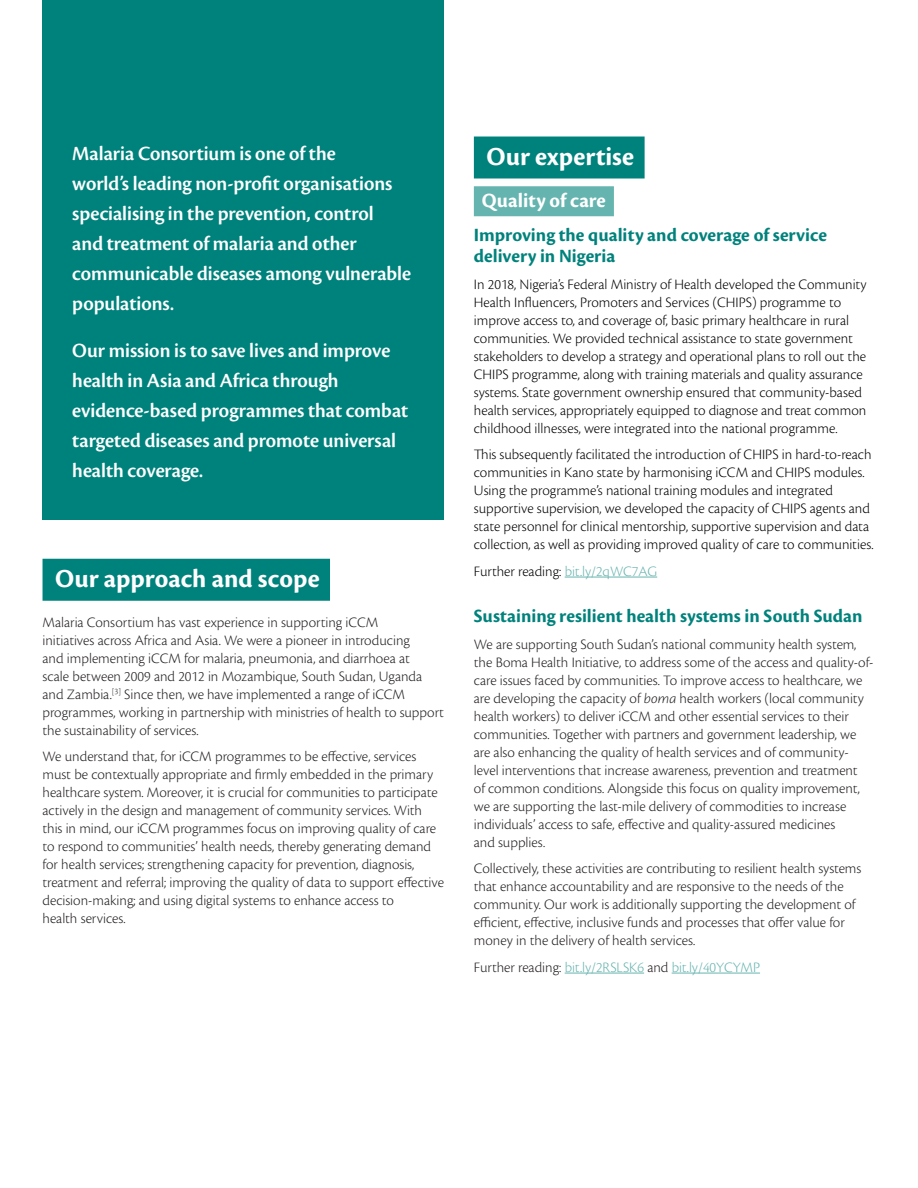
<style>
.page{position:relative;width:918px;height:1188px;background:#fff}
.page>*{position:absolute;margin:0;border:0;box-sizing:border-box;transform-origin:0 0}
.Heading_01{font:27px "Cronos Pro Bold Subh";color:#fff}
.Summary{font:21px/30px "Cronos Pro Semibold Disp";color:#fff}
.Heading_02{font:21px "Cronos Pro Bold Subh";letter-spacing:.005em;color:#fff}
.Case_Study_Heading{font:19.5px/21px "Cronos Pro Bold Subh";color:#00827c}
.Body{font:300 15px/18px "Cronos Pro";color:#231f20}
.Body-2{font:300 15px/18px "Cronos Pro";color:#000}
.Body-3{font:300 15px "Cronos Pro";color:#66b4af}
.s1{color:#66b4af}
.s2{font-style:italic}
.s3{color:#231f20}
</style>
<div class="page">
<div style="left:43px;top:559px;width:287px;height:42px;background:#00827c"></div>
<div style="left:474px;top:137px;width:171px;height:42px;background:#00827c"></div>
<div style="left:474px;top:186px;width:140px;height:30px;background:#66b4af"></div>
<hr style="left:565px;top:577px;width:92px;height:1px;background:#66b4af">
<hr style="left:565px;top:973px;width:79px;height:1px;background:#66b4af">
<hr style="left:672px;top:973px;width:88px;height:1px;background:#66b4af">
<div style="left:43px;top:0;width:401px;height:114px;background:#00827c"></div>
<div style="left:43px;top:88px;width:401px;height:431px;background:#00827c"></div>
<p class="Summary" style="left:72px;top:138px;width:341px">Malaria Consortium is one of the<br>world’s leading non-profit organisations specialising in the prevention, control<br>and treatment of malaria and other communicable diseases among vulnerable populations.</p>
<p class="Summary" style="left:72px;top:335px;width:338px">Our mission is to save lives and improve health in Asia and Africa through evidence-based programmes that combat targeted diseases and promote universal health coverage.</p>
<p class="Heading_01" style="left:55px;top:563px;width:266px">Our approach and scope</p>
<p class="Body" style="left:43px;top:613px;width:403px">Malaria Consortium has vast experience in supporting iCCM<br>initiatives across Africa and Asia. We were a pioneer in introducing<br>and implementing iCCM for malaria, pneumonia, and diarrhoea at<br>scale between 2009 and 2012 in Mozambique, South Sudan, Uganda and Zambia.<sup>[3]</sup> Since then, we have implemented a range of iCCM programmes, working in partnership with ministries of health to support the sustainability of services.</p>
<p class="Body" style="left:43px;top:747px;width:403px">We understand that, for iCCM programmes to be effective, services must be contextually appropriate and firmly embedded in the primary healthcare system. Moreover, it is crucial for communities to participate actively in the design and management of community services. With this in mind, our iCCM programmes focus on improving quality of care to respond to communities’ health needs, thereby generating demand for health services; strengthening capacity for prevention, diagnosis, treatment and referral; improving the quality of data to support effective decision-making; and using digital systems to enhance access to<br>health services.</p>
<p class="Heading_01" style="left:487px;top:141px;width:149px">Our expertise</p>
<p class="Heading_02" style="left:482px;top:189px;width:126px">Quality of care</p>
<p class="Case_Study_Heading" style="left:474px;top:225px;width:355px">Improving the quality and coverage of service delivery in Nigeria</p>
<p class="Body-2" style="left:474px;top:275px;width:394px">In 2018, Nigeria’s Federal Ministry of Health developed the Community Health Influencers, Promoters and Services (CHIPS) programme to improve access to, and coverage of, basic primary healthcare in rural communities. We provided technical assistance to state government stakeholders to develop a strategy and operational plans to roll out the CHIPS programme, along with training materials and quality assurance systems. State government ownership ensured that community-based health services, appropriately equipped to diagnose and treat common childhood illnesses, were integrated into the national programme.</p>
<p class="Body-2" style="left:474px;top:445px;width:401px">This subsequently facilitated the introduction of CHIPS in hard-to-reach communities in Kano state by harmonising iCCM and CHIPS modules.<br>Using the programme’s national training modules and integrated supportive supervision, we developed the capacity of CHIPS agents and state personnel for clinical mentorship, supportive supervision and data collection, as well as providing improved quality of care to communities.</p>
<p class="Body-2" style="left:474px;top:562px;width:185px">Further reading: <span class="s1">bit.ly/2qWC7AG</span></p>
<p class="Case_Study_Heading" style="left:474px;top:606px;width:390px">Sustaining resilient health systems in South Sudan</p>
<p class="Body" style="left:474px;top:635px;width:401px">We are supporting South Sudan’s national community health system, the Boma Health Initiative, to address some of the access and quality-of&shy;care issues faced by communities. To improve access to healthcare, we are developing the capacity of <span class="s2">boma</span> health workers (local community health workers) to deliver iCCM and other essential services to their communities. Together with partners and government leadership, we are also enhancing the quality of health services and of community&shy;level interventions that increase awareness, prevention and treatment<br>of common conditions. Alongside this focus on quality improvement, we are supporting the last-mile delivery of commodities to increase individuals’ access to safe, effective and quality-assured medicines<br>and supplies.</p>
<p class="Body" style="left:474px;top:859px;width:389px">Collectively, these activities are contributing to resilient health systems that enhance accountability and are responsive to the needs of the community. Our work is additionally supporting the development of efficient, effective, inclusive funds and processes that offer value for money in the delivery of health services.</p>
<p class="Body-3" style="left:474px;top:958px;width:288px"><span class="s3">Further reading:</span> bit.ly/2RSLSK6 <span class="s3">and</span> bit.ly/40YCYMP</p>
</div>
